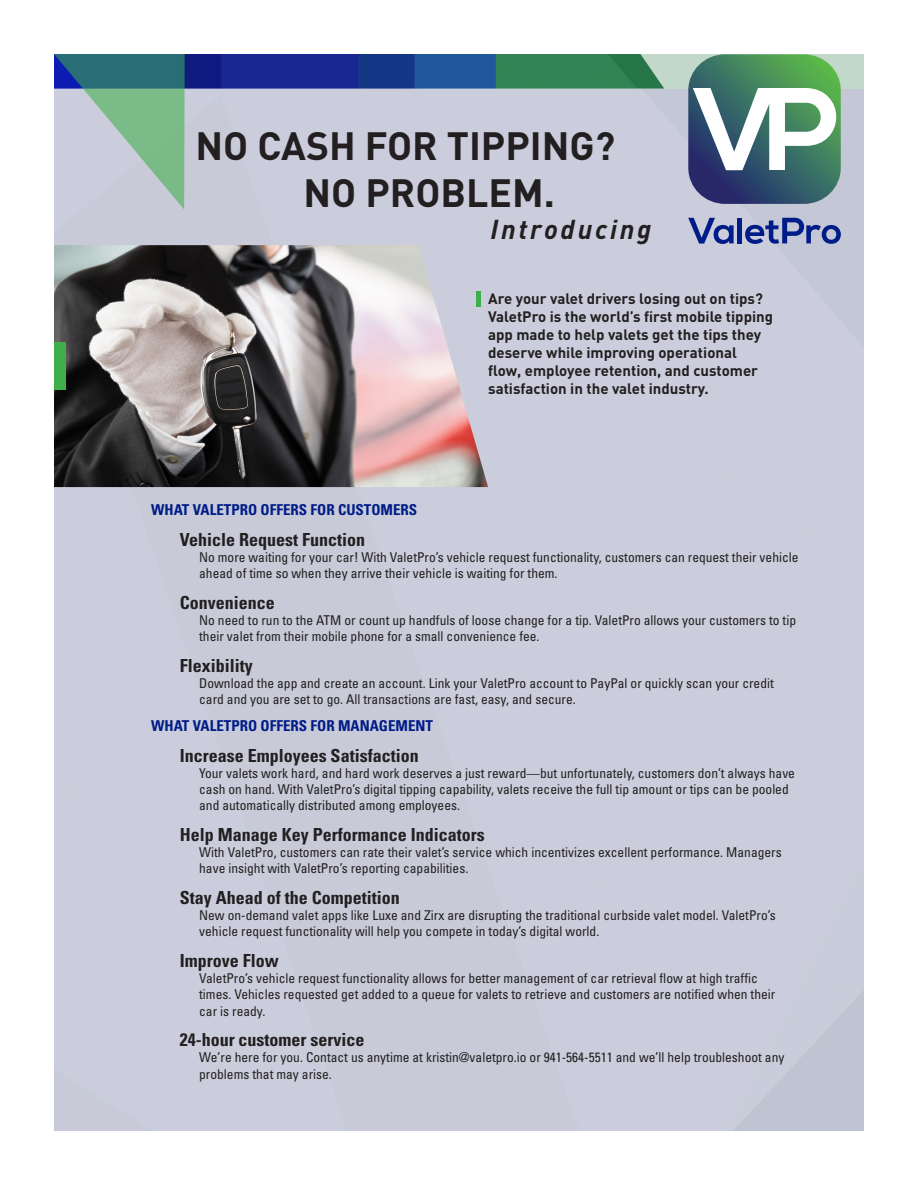
<style>
.page{position:relative;width:918px;height:1188px;background:#fff}
.page>*{position:absolute;margin:0;border:0;box-sizing:border-box;transform-origin:0 0}
.t1{font:700 39px "DIN";color:#231f20}
.t2{font:italic 700 27px "DIN";letter-spacing:.1em;color:#231f20}
.sub_head{font:700 condensed 18px "Univers";color:#231f20}
.t3{font:700 15px/18px "DIN";color:#231f20}
.Head{font:700 condensed 15px "Univers";color:#001c88}
.text{font:condensed 13.5px/16.2px "Univers";color:#231f20}
</style>
<div class="page">
<div style="left:54px;top:54px;width:810px;height:1077px;background:#cbcddc"></div>
<img style="left:185px;top:54px;width:479px;height:35px">
<svg style="left:688px;top:54px;width:153px;height:150px"></svg>
<svg style="left:688px;top:218px;width:46px;height:26px"></svg>
<div style="left:737px;top:218px;width:5px;height:25px;background:#001c88"></div>
<svg style="left:745px;top:218px;width:96px;height:26px;background:#7582b6"></svg>
<svg style="left:54px;top:54px;width:131px;height:156px;background:#8dafac"></svg>
<img style="left:54px;top:245px;width:434px;height:242px">
<div style="left:54px;top:343px;width:12px;height:47px;background:#40ae49"></div>
<hr style="left:477px;top:292px;width:4px;height:15px;background:#40ae49">
<p class="t1" style="left:195px;top:120px;width:421px">NO CASH FOR TIPPING?</p>
<p class="t1" style="left:303px;top:167px;width:253px">NO PROBLEM.</p>
<p class="t2" style="left:491px;top:212px;width:163px">Introducing</p>
<p class="t3" style="left:488px;top:289px;width:286px">Are your valet drivers losing out on tips?<br>ValetPro is the world’s first mobile tipping app made to help valets get the tips they deserve while improving operational flow, employee retention, and customer satisfaction in the valet industry.</p>
<p class="Head" style="left:151px;top:501px;width:268px">WHAT VALETPRO OFFERS FOR CUSTOMERS</p>
<p class="sub_head" style="left:180px;top:528px;width:187px">Vehicle Request Function</p>
<p class="text" style="left:199px;top:549px;width:601px">No more waiting for your car! With ValetPro’s vehicle request functionality, customers can request their vehicle ahead of time so when they arrive their vehicle is waiting for them.</p>
<p class="sub_head" style="left:180px;top:591px;width:97px">Convenience</p>
<p class="text" style="left:199px;top:612px;width:598px">No need to run to the ATM or count up handfuls of loose change for a tip. ValetPro allows your customers to tip their valet from their mobile phone for a small convenience fee.</p>
<p class="sub_head" style="left:180px;top:654px;width:75px">Flexibility</p>
<p class="text" style="left:199px;top:675px;width:576px">Download the app and create an account. Link your ValetPro account to PayPal or quickly scan your credit card and you are set to go. All transactions are fast, easy, and secure.</p>
<p class="Head" style="left:151px;top:717px;width:283px">WHAT VALETPRO OFFERS FOR MANAGEMENT</p>
<p class="sub_head" style="left:180px;top:744px;width:240px">Increase Employees Satisfaction</p>
<p class="text" style="left:199px;top:765px;width:597px">Your valets work hard, and hard work deserves a just reward—but unfortunately, customers don’t always have cash on hand. With ValetPro’s digital tipping capability, valets receive the full tip amount or tips can be pooled and automatically distributed among employees.</p>
<p class="sub_head" style="left:180px;top:824px;width:306px">Help Manage Key Performance Indicators</p>
<p class="text" style="left:199px;top:844px;width:584px">With ValetPro, customers can rate their valet’s service which incentivizes excellent performance. Managers have insight with ValetPro’s reporting capabilities.</p>
<p class="sub_head" style="left:180px;top:887px;width:222px">Stay Ahead of the Competition</p>
<p class="text" style="left:199px;top:907px;width:578px">New on-demand valet apps like Luxe and Zirx are disrupting the traditional curbside valet model. ValetPro’s vehicle request functionality will help you compete in today’s digital world.</p>
<p class="sub_head" style="left:180px;top:950px;width:100px">Improve Flow</p>
<p class="text" style="left:199px;top:970px;width:578px">ValetPro’s vehicle request functionality allows for better management of car retrieval flow at high traffic times. Vehicles requested get added to a queue for valets to retrieve and customers are notified when their car is ready.</p>
<p class="sub_head" style="left:180px;top:1029px;width:186px">24-hour customer service</p>
<p class="text" style="left:199px;top:1049px;width:587px">We’re here for you. Contact us anytime at kristin@valetpro.io or 941-564-5511 and we’ll help troubleshoot any problems that may arise.</p>
</div>
